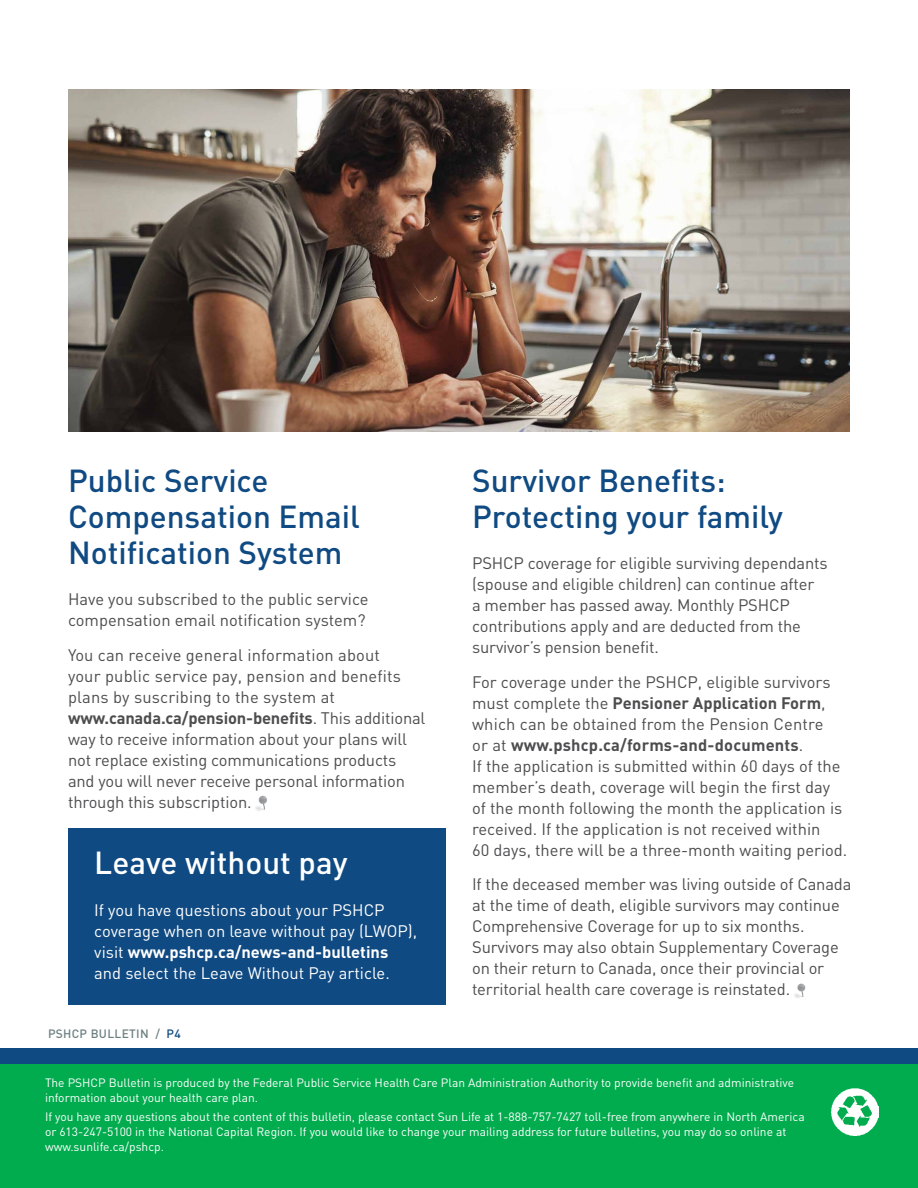
<style>
.page{position:relative;width:918px;height:1188px;background:#fff}
.page>*{position:absolute;margin:0;border:0;box-sizing:border-box;transform-origin:0 0}
.Headline_-_EN{font:500 31.5px/36px "DIN";color:#104a82}
.Headline_-_EN-2{font:500 31.5px "DIN";color:#fff}
.Paragraph_Style_1{font:16.5px/21px "DIN";letter-spacing:-.01em;color:#4d4d4f}
.Paragraph_Style_1-2{font:16.5px/21px "DIN";color:#fff}
.t1{font:12px/15px "DIN";color:#fff}
.t2{font:500 12px "DIN";letter-spacing:.025em;color:#6d8080}
.s1{font-weight:700}
.s2{color:#104a82}
</style>
<div class="page">
<img style="left:256px;top:795px;width:11px;height:16px">
<img style="left:794px;top:983px;width:12px;height:15px">
<div style="left:0;top:1064px;width:918px;height:124px;background:#00ac4e"></div>
<div style="left:0;top:1049px;width:918px;height:15px;background:#104a82"></div>
<img style="left:832px;top:1089px;width:46px;height:46px">
<img style="left:68px;top:90px;width:782px;height:342px">
<div style="left:68px;top:828px;width:378px;height:176px;background:#104a82"></div>
<h1 class="Headline_-_EN" style="left:68px;top:461px;width:293px">Public Service<br>Compensation Email<br>Notification System</h1>
<p class="Paragraph_Style_1" style="left:68px;top:588px;width:302px">Have you subscribed to the public service compensation email notification system?</p>
<p class="Paragraph_Style_1" style="left:68px;top:644px;width:359px">You can receive general information about<br>your public service pay, pension and benefits plans by suscribing to the system at <span class="s1">www.canada.ca/pension-benefits</span>. This additional way to receive information about your plans will not replace existing communications products and you will never receive personal information through this subscription.</p>
<h1 class="Headline_-_EN-2" style="left:94px;top:843px;width:255px">Leave without pay</h1>
<p class="Paragraph_Style_1-2" style="left:94px;top:899px;width:324px">If you have questions about your PSHCP coverage when on leave without pay (LWOP), visit <span class="s1">www.pshcp.ca/news-and-bulletins </span>and select the Leave Without Pay article.</p>
<h1 class="Headline_-_EN" style="left:472px;top:462px;width:312px">Survivor Benefits:<br>Protecting your family</h1>
<p class="Paragraph_Style_1" style="left:472px;top:553px;width:357px">PSHCP coverage for eligible surviving dependants (spouse and eligible children) can continue after<br>a member has passed away. Monthly PSHCP contributions apply and are deducted from the survivor’s pension benefit.</p>
<p class="Paragraph_Style_1" style="left:472px;top:671px;width:377px">For coverage under the PSHCP, eligible survivors must complete the <span class="s1">Pensioner Application Form</span>, which can be obtained from the Pension Centre<br>or at <span class="s1">www.pshcp.ca/forms-and-documents</span>.<br>If the application is submitted within 60 days of the member’s death, coverage will begin the first day of the month following the month the application is received. If the application is not received within<br>60 days, there will be a three-month waiting period.</p>
<p class="Paragraph_Style_1" style="left:472px;top:874px;width:381px">If the deceased member was living outside of Canada at the time of death, eligible survivors may continue Comprehensive Coverage for up to six months.<br>Survivors may also obtain Supplementary Coverage on their return to Canada, once their provincial or territorial health care coverage is reinstated.</p>
<p class="t2" style="left:48px;top:1026px;width:134px">PSHCP BULLETIN / <span class="s2">P4</span></p>
<p class="t1" style="left:45px;top:1075px;width:751px">The PSHCP Bulletin is produced by the Federal Public Service Health Care Plan Administration Authority to provide benefit and administrative information about your health care plan.</p>
<p class="t1" style="left:45px;top:1109px;width:761px">If you have any questions about the content of this bulletin, please contact Sun Life at 1-888-757-7427 toll-free from anywhere in North America or 613-247-5100 in the National Capital Region. If you would like to change your mailing address for future bulletins, you may do so online at www.sunlife.ca/pshcp.</p>
</div>
